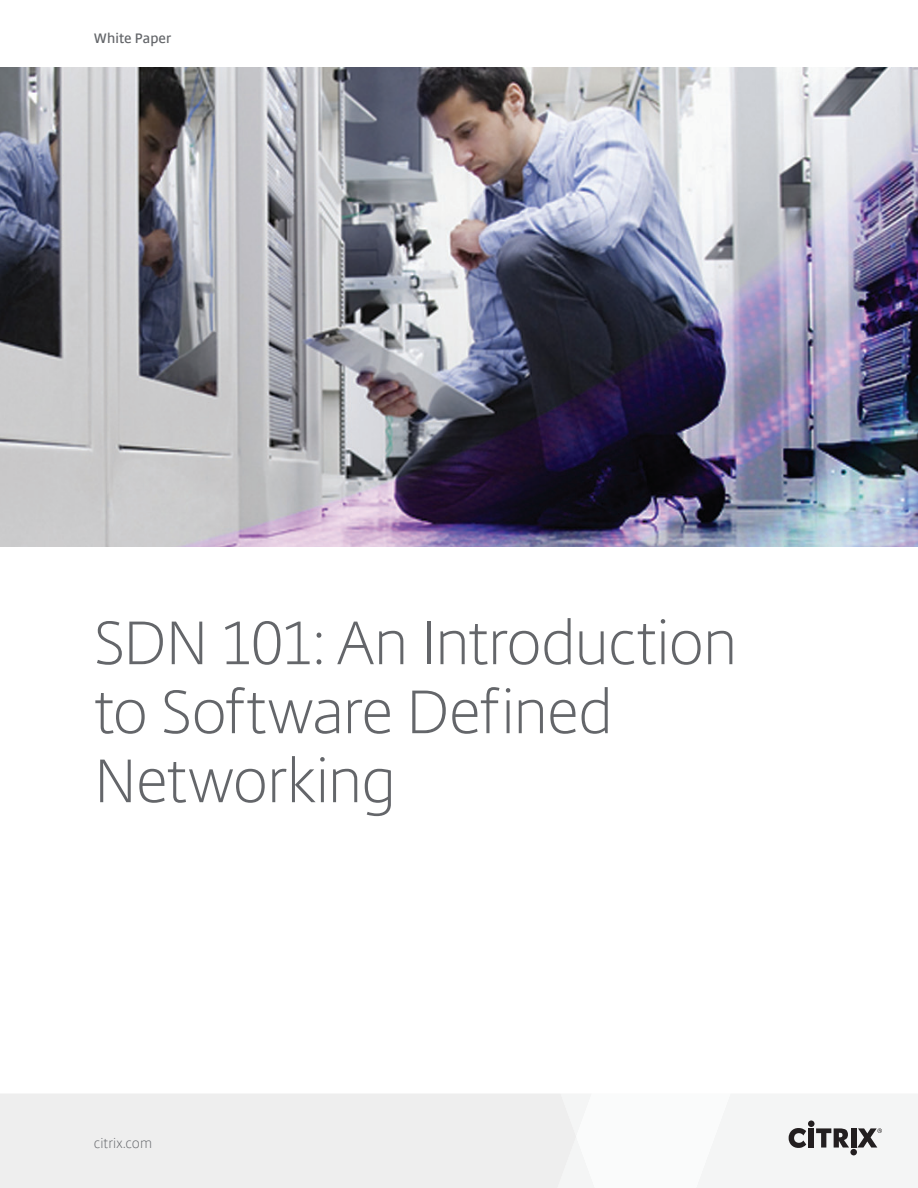
<style>
.page{position:relative;width:918px;height:1188px;background:#fff}
.page>*{position:absolute;margin:0;border:0;box-sizing:border-box;transform-origin:0 0}
.Cover_Title{font:300 60px/69px "Citrix Sans";letter-spacing:-.025em;color:#64666a}
.t1{font:600 13.5px "Citrix Sans";color:#64666a}
.t2{font:300 13.5px "Citrix Sans";letter-spacing:.01em;color:#64666a}
</style>
<div class="page">
<div style="left:0;top:1094px;width:558px;height:94px;background:#eee"></div>
<div style="left:558px;top:1094px;width:360px;height:94px;background:#f4f5f5"></div>
<img style="left:0;top:68px;width:918px;height:479px">
<p class="t1" style="left:94px;top:30px;width:79px">White Paper</p>
<p class="Cover_Title" style="left:94px;top:610px;width:645px">SDN 101: An Introduction to Software Defined<br>Networking</p>
<p class="t2" style="left:94px;top:1135px;width:60px">citrix.com</p>
</div>
